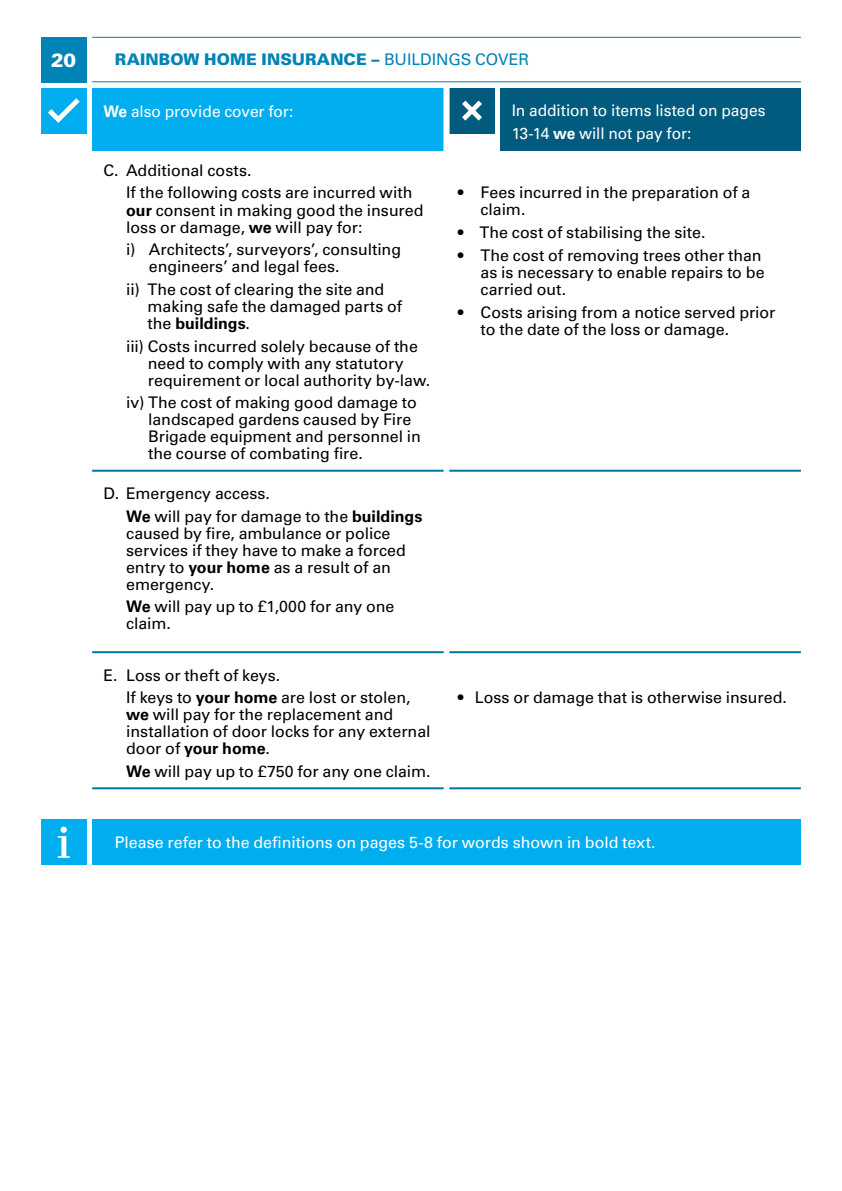
<style>
.page{position:relative;width:842px;height:1191px;background:#fff}
.page>*{position:absolute;margin:0;border:0;box-sizing:border-box;transform-origin:0 0}
.t1{font:900 19px "Univers LT";color:#fff}
.t2{font:16px/17px "Univers LT";letter-spacing:-.005em;color:#000}
.t3{font:16px/22.6px "Univers LT";letter-spacing:-.005em;color:#fff}
.t4{font:900 16px "Univers LT";letter-spacing:.005em;color:#0083b6}
.s1{font-weight:400}
.s2{font-weight:700}
</style>
<div class="page">
<div style="left:41px;top:37px;width:45px;height:45px;background:#0083b6"></div>
<hr style="left:92px;top:37px;width:709px;height:1px;background:#0083b6">
<hr style="left:92px;top:81px;width:709px;height:1px;background:#0083b6">
<div style="left:41px;top:88px;width:45px;height:45px;background:#00aeef"></div>
<svg style="left:48px;top:98px;width:32px;height:25px"></svg>
<div style="left:500px;top:88px;width:301px;height:62px;background:#005b7f"></div>
<div style="left:449px;top:88px;width:46px;height:45px;background:#005b7f"></div>
<svg style="left:462px;top:101px;width:20px;height:20px"></svg>
<div style="left:92px;top:819px;width:709px;height:46px;background:#00aeef"></div>
<div style="left:41px;top:819px;width:45px;height:46px;background:#00aeef"></div>
<div style="left:61px;top:826px;width:6px;height:7px;background:#fff;border-radius:50%"></div>
<svg style="left:58px;top:836px;width:12px;height:21px"></svg>
<div style="left:92px;top:88px;width:354px;height:62px;background:#00aeef"></div>
<hr style="left:92px;top:470px;width:354px;height:2px;background:#0076a3">
<hr style="left:446px;top:470px;width:355px;height:2px;background:#0076a3">
<hr style="left:92px;top:651px;width:354px;height:2px;background:#0076a3">
<hr style="left:92px;top:787px;width:354px;height:2px;background:#0076a3">
<hr style="left:446px;top:651px;width:355px;height:2px;background:#0076a3">
<hr style="left:446px;top:787px;width:355px;height:2px;background:#0076a3">
<div style="left:444px;top:88px;width:5px;height:709px;background:#fff"></div>
<p class="t1" style="left:51px;top:48px;width:27px">20</p>
<p class="t4" style="left:115px;top:49px;width:416px">RAINBOW HOME INSURANCE – <span class="s1">BUILDINGS COVER</span></p>
<p class="t3" style="left:512px;top:99px;width:255px">In addition to items listed on pages<br>13-14 <span class="s2">we</span> will not pay for:</p>
<p class="t3" style="left:103px;top:100px;width:191px"><span class="s2">We</span> also provide cover for:</p>
<p class="t2" style="left:126px;top:159px;width:288px;line-height:22.6px;text-indent:-23px">C. Additional costs.<br>If the following costs are incurred with</p>
<p class="t2" style="left:126px;top:201px;width:299px"><span class="s2">our</span> consent in making good the insured loss or damage, <span class="s2">we</span> will pay for:</p>
<p class="t2" style="left:149px;top:241px;width:254px;text-indent:-23px">i) Architects’, surveyors’, consulting engineers’ and legal fees.</p>
<p class="t2" style="left:148px;top:281px;width:256px;text-indent:-22px">ii) The cost of clearing the site and making safe the damaged parts of the <span class="s2">buildings</span>.</p>
<p class="t2" style="left:148px;top:337px;width:284px;text-indent:-22px">iii) Costs incurred solely because of the need to comply with any statutory requirement or local authority by-law.</p>
<p class="t2" style="left:148px;top:394px;width:274px;text-indent:-22px">iv) The cost of making good damage to landscaped gardens caused by Fire Brigade equipment and personnel in the course of combating fire.</p>
<p class="t2" style="left:126px;top:482px;width:298px;line-height:22.6px;text-indent:-23px">D. Emergency access.<br><span class="s2">We</span> will pay for damage to the <span class="s2">buildings</span></p>
<p class="t2" style="left:126px;top:524px;width:281px">caused by fire, ambulance or police services if they have to make a forced entry to <span class="s2">your home</span> as a result of an emergency.</p>
<p class="t2" style="left:126px;top:598px;width:270px"><span class="s2">We</span> will pay up to £1,000 for any one claim.</p>
<p class="t2" style="left:126px;top:663px;width:286px;line-height:22.6px;text-indent:-23px">E. Loss or theft of keys.<br>If keys to <span class="s2">your home</span> are lost or stolen,</p>
<p class="t2" style="left:126px;top:706px;width:306px"><span class="s2">we</span> will pay for the replacement and installation of door locks for any external door of <span class="s2">your home</span>.</p>
<p class="t2" style="left:126px;top:763px;width:306px"><span class="s2">We</span> will pay up to £750 for any one claim.</p>
<p class="t2" style="left:480px;top:184px;width:271px;text-indent:-23px">• Fees incurred in the preparation of a claim.</p>
<p class="t2" style="left:458px;top:224px;width:249px">• The cost of stabilising the site.</p>
<p class="t2" style="left:480px;top:247px;width:286px;text-indent:-23px">• The cost of removing trees other than as is necessary to enable repairs to be carried out.</p>
<p class="t2" style="left:480px;top:303px;width:296px;text-indent:-23px">• Costs arising from a notice served prior to the date of the loss or damage.</p>
<p class="t2" style="left:458px;top:689px;width:331px">• Loss or damage that is otherwise insured.</p>
<p class="t3" style="left:115px;top:831px;width:542px">Please refer to the definitions on pages 5-8 for words shown in bold text.</p>
</div>
